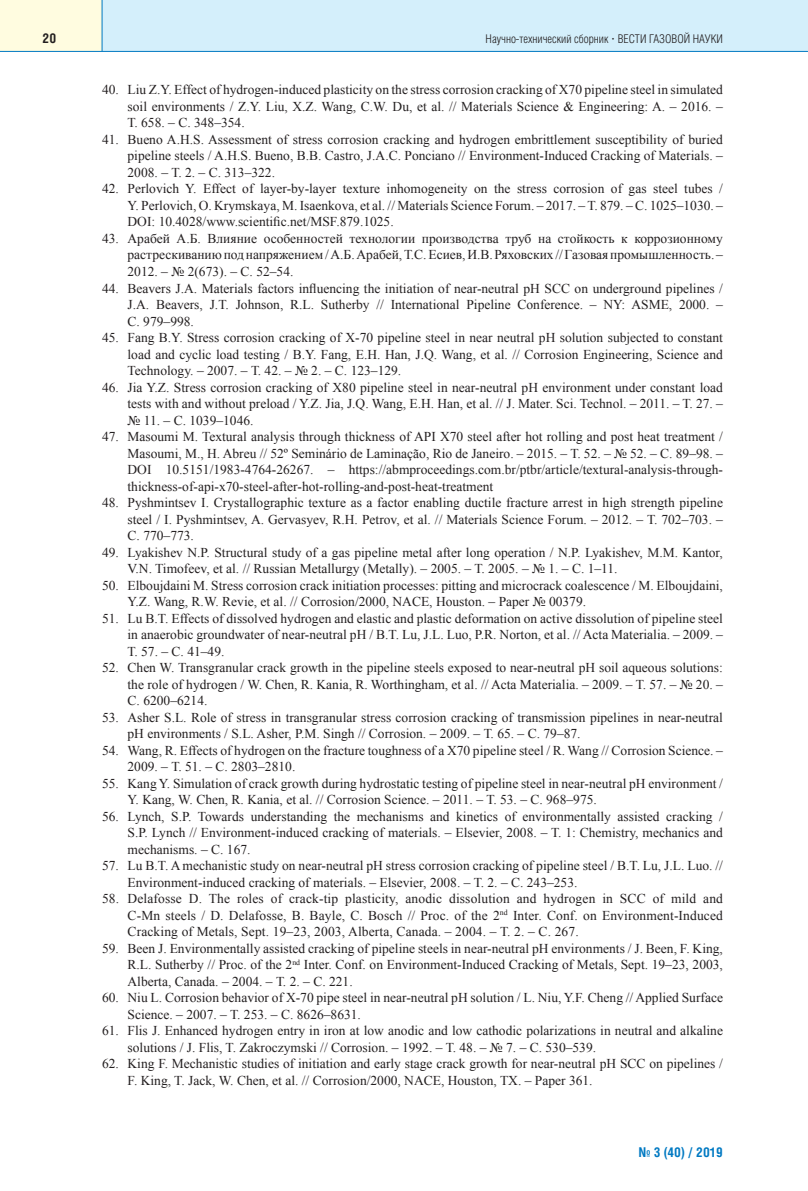
<style>
.page{position:relative;width:808px;height:1191px;background:#fff}
.page>*{position:absolute;margin:0;border:0;box-sizing:border-box;transform-origin:0 0}
.t1{font:13.5px/16.5px "Times New Roman";color:#231f20;text-align:justify}
.t2{font:700 13.5px "Helios Cond";color:#0079c2}
.t3{font:700 13.5px "Helios Cond";color:#231f20}
.t4{font:300 12px "Helios Cond";color:#231f20}
.s1{font-family:"Times New Roman";font-weight:700}
</style>
<div class="page">
<div style="left:102px;top:0;width:706px;height:51px;background:#d4effb"></div>
<div style="left:0;top:0;width:102px;height:51px;background:#fffce0"></div>
<hr style="left:0;top:51px;width:808px;height:1px;background:#0079c2">
<hr style="left:102px;top:0;width:1px;height:51px;background:#0079c2">
<p class="t3" style="left:43px;top:33px;width:15px">20</p>
<p class="t4" style="left:486px;top:34px;width:239px">Научно-технический сборник <span class="s1">·</span> ВЕСТИ ГАЗОВОЙ НАУКИ</p>
<p class="t1" style="left:128px;top:82px;width:597px;text-indent:-26px">40. Liu Z.Y. Effect of hydrogen-induced plasticity on the stress corrosion cracking of X70 pipeline steel in simulated soil environments / Z.Y. Liu, X.Z. Wang, C.W. Du, et al. // Materials Science &amp; Engineering: A. – 2016. – Т. 658. – С. 348–354.</p>
<p class="t1" style="left:128px;top:131px;width:597px;text-indent:-26px">41. Bueno A.H.S. Assessment of stress corrosion cracking and hydrogen embrittlement susceptibility of buried pipeline steels / A.H.S. Bueno, B.B. Castro, J.A.C. Ponciano // Environment-Induced Cracking of Materials. – 2008. – Т. 2. – С. 313–322.</p>
<p class="t1" style="left:128px;top:181px;width:597px;text-indent:-26px">42. Perlovich Y. Effect of layer-by-layer texture inhomogeneity on the stress corrosion of gas steel tubes / Y. Perlovich, O. Krymskaya, M. Isaenkova, et al. // Materials Science Forum. – 2017. – Т. 879. – С. 1025–1030. – DOI: 10.4028/www.scientific.net/MSF.879.1025.</p>
<p class="t1" style="left:128px;top:230px;width:597px;text-indent:-26px">43. Арабей А.Б. Влияние особенностей технологии производства труб на стойкость к коррозионному растрескиваниюподнапряжением / А.Б. Арабей, Т.С. Есиев, И.В. Ряховских // Газоваяпромышленность. – 2012. – № 2(673). – С. 52–54.</p>
<p class="t1" style="left:128px;top:280px;width:597px;text-indent:-26px">44. Beavers J.A. Materials factors influencing the initiation of near-neutral pH SCC on underground pipelines / J.A. Beavers, J.T. Johnson, R.L. Sutherby // International Pipeline Conference. – NY: ASME, 2000. – С. 979–998.</p>
<p class="t1" style="left:128px;top:329px;width:597px;text-indent:-26px">45. Fang B.Y. Stress corrosion cracking of X-70 pipeline steel in near neutral pH solution subjected to constant load and cyclic load testing / B.Y. Fang, E.H. Han, J.Q. Wang, et al. // Corrosion Engineering, Science and Technology. – 2007. – Т. 42. – № 2. – С. 123–129.</p>
<p class="t1" style="left:128px;top:379px;width:597px;text-indent:-26px">46. Jia Y.Z. Stress corrosion cracking of X80 pipeline steel in near-neutral pH environment under constant load tests with and without preload / Y.Z. Jia, J.Q. Wang, E.H. Han, et al. // J. Mater. Sci. Technol. – 2011. – Т. 27. – № 11. – С. 1039–1046.</p>
<p class="t1" style="left:128px;top:428px;width:597px;text-indent:-26px">47. Masoumi M. Textural analysis through thickness of API X70 steel after hot rolling and post heat treatment / Masoumi, M., H. Abreu // 52º Seminário de Laminação, Rio de Janeiro. – 2015. – Т. 52. – № 52. – С. 89–98. – DOI 10.5151/1983-4764-26267. – https://abmproceedings.com.br/ptbr/article/textural-analysis-through&shy;thickness-of-api-x70-steel-after-hot-rolling-and-post-heat-treatment</p>
<p class="t1" style="left:128px;top:494px;width:597px;text-indent:-26px">48. Pyshmintsev I. Crystallographic texture as a factor enabling ductile fracture arrest in high strength pipeline steel / I. Pyshmintsev, A. Gervasyev, R.H. Petrov, et al. // Materials Science Forum. – 2012. – Т. 702–703. – С. 770–773.</p>
<p class="t1" style="left:128px;top:544px;width:597px;text-indent:-26px">49. Lyakishev N.P. Structural study of a gas pipeline metal after long operation / N.P. Lyakishev, М.М. Kantor,<br>V.N. Timofeev, et al. // Russian Metallurgy (Metally). – 2005. – Т. 2005. – № 1. – С. 1–11.</p>
<p class="t1" style="left:128px;top:577px;width:597px;text-indent:-26px">50. Elboujdaini M. Stress corrosion crack initiation processes: pitting and microcrack coalescence / M. Elboujdaini,<br>Y.Z. Wang, R.W. Revie, et al. // Corrosion/2000, NACE, Houston. – Paper № 00379.</p>
<p class="t1" style="left:128px;top:610px;width:597px;text-indent:-26px">51. Lu B.T. Effects of dissolved hydrogen and elastic and plastic deformation on active dissolution of pipeline steel in anaerobic groundwater of near-neutral pH / B.T. Lu, J.L. Luo, P.R. Norton, et al. // Acta Materialia. – 2009. – Т. 57. – С. 41–49.</p>
<p class="t1" style="left:128px;top:659px;width:597px;text-indent:-26px">52. Chen W. Transgranular crack growth in the pipeline steels exposed to near-neutral pH soil aqueous solutions: the role of hydrogen / W. Chen, R. Kania, R. Worthingham, et al. // Acta Materialia. – 2009. – Т. 57. – № 20. – С. 6200–6214.</p>
<p class="t1" style="left:128px;top:709px;width:597px;text-indent:-26px">53. Asher S.L. Role of stress in transgranular stress corrosion cracking of transmission pipelines in near-neutral pH environments / S.L. Asher, P.M. Singh // Corrosion. – 2009. – Т. 65. – С. 79–87.</p>
<p class="t1" style="left:128px;top:742px;width:597px;text-indent:-26px">54. Wang, R. Effects of hydrogen on the fracture toughness of a X70 pipeline steel / R. Wang // Corrosion Science. –<br>2009. – Т. 51. – С. 2803–2810.</p>
<p class="t1" style="left:128px;top:775px;width:597px;text-indent:-26px">55. Kang Y. Simulation of crack growth during hydrostatic testing of pipeline steel in near-neutral pH environment /<br>Y. Kang, W. Chen, R. Kania, et al. // Corrosion Science. – 2011. – Т. 53. – С. 968–975.</p>
<p class="t1" style="left:128px;top:808px;width:597px;text-indent:-26px">56. Lynch, S.P. Towards understanding the mechanisms and kinetics of environmentally assisted cracking / S.P. Lynch // Environment-induced cracking of materials. – Elsevier, 2008. – Т. 1: Chemistry, mechanics and mechanisms. – С. 167.</p>
<p class="t1" style="left:128px;top:857px;width:597px;text-indent:-26px">57. Lu B.T. A mechanistic study on near-neutral pH stress corrosion cracking of pipeline steel / B.T. Lu, J.L. Luo. //<br>Environment-induced cracking of materials. – Elsevier, 2008. – Т. 2. – С. 243–253.</p>
<p class="t1" style="left:128px;top:890px;width:597px;text-indent:-26px">58. Delafosse D. The roles of crack-tip plasticity, anodic dissolution and hydrogen in SCC of mild and C-Mn steels / D. Delafosse, B. Bayle, C. Bosch // Proc. of the 2<sup>nd</sup> Inter. Conf. on Environment-Induced Cracking of Metals, Sept. 19–23, 2003, Alberta, Canada. – 2004. – Т. 2. – С. 267.</p>
<p class="t1" style="left:128px;top:940px;width:597px;text-indent:-26px">59. Been J. Environmentally assisted cracking of pipeline steels in near-neutral pH environments / J. Been, F. King, R.L. Sutherby // Proc. of the 2<sup>nd</sup> Inter. Conf. on Environment-Induced Cracking of Metals, Sept. 19–23, 2003, Alberta, Canada. – 2004. – Т. 2. – С. 221.</p>
<p class="t1" style="left:128px;top:989px;width:597px;text-indent:-26px">60. Niu L. Corrosion behavior of X-70 pipe steel in near-neutral pH solution / L. Niu, Y.F. Cheng // Applied Surface<br>Science. – 2007. – Т. 253. – С. 8626–8631.</p>
<p class="t1" style="left:128px;top:1022px;width:597px;text-indent:-26px">61. Flis J. Enhanced hydrogen entry in iron at low anodic and low cathodic polarizations in neutral and alkaline solutions / J. Flis, T. Zakroczymski // Corrosion. – 1992. – Т. 48. – № 7. – С. 530–539.</p>
<p class="t1" style="left:128px;top:1055px;width:597px;text-indent:-26px">62. King F. Mechanistic studies of initiation and early stage crack growth for near-neutral pH SCC on pipelines /<br>F. King, T. Jack, W. Chen, et al. // Corrosion/2000, NACE, Houston, TX. – Paper 361.</p>
<p class="t2" style="left:639px;top:1147px;width:86px">№ 3 (40) / 2019</p>
</div>
